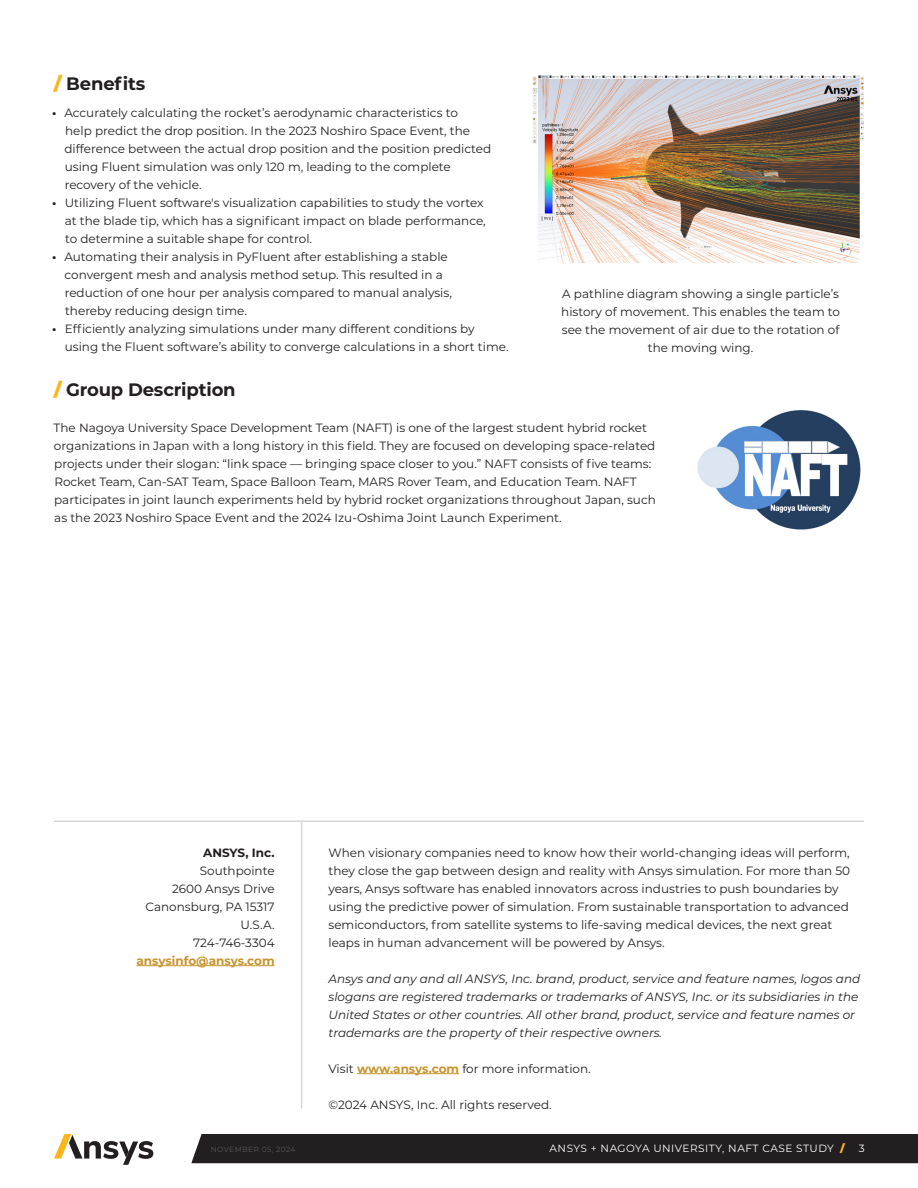
<style>
.page{position:relative;width:918px;height:1188px;background:#fff}
.page>*{position:absolute;margin:0;border:0;box-sizing:border-box;transform-origin:0 0}
.t1{font:700 18px "Montserrat";letter-spacing:-.01em;color:#231f20}
.t2{font:12px/18px "Montserrat";color:#231f20}
.t3{font:italic 12px/18px "Montserrat";color:#231f20}
.t4{font:700 12px "Montserrat";color:#c8942b}
.t5{font:700 12px "Montserrat";color:#231f20}
.t6{font:10.5px "Montserrat";letter-spacing:.05em;color:#fff}
.t7{font:7.5px "Montserrat";letter-spacing:.05em;color:#57585a}
.s1{font-weight:900;color:#fcb61c}
.s2{font-weight:700}
.s3{font-weight:700;color:#c8942b}
</style>
<div class="page">
<div style="left:191px;top:1134px;width:727px;height:29px;background:#231f20"></div>
<svg style="left:54px;top:1134px;width:99px;height:31px"></svg>
<hr style="left:137px;top:965px;width:138px;height:1px;background:#c8942b">
<hr style="left:357px;top:1073px;width:102px;height:1px;background:#c8942b">
<hr style="left:54px;top:820px;width:810px;height:2px;background:#d9d7d5">
<hr style="left:301px;top:822px;width:1px;height:286px;background:#d9d7d5">
<img style="left:533px;top:76px;width:331px;height:186px">
<img style="left:698px;top:410px;width:163px;height:120px">
<h1 class="t1" style="left:54px;top:71px;width:93px"><span class="s1">/</span> Benefits</h1>
<p class="t2" style="left:65px;top:103px;width:428px;text-indent:-12px"><span class="s2">•</span> Accurately calculating the rocket’s aerodynamic characteristics to<br>help predict the drop position. In the 2023 Noshiro Space Event, the difference between the actual drop position and the position predicted using Fluent simulation was only 120 m, leading to the complete recovery of the vehicle.</p>
<p class="t2" style="left:65px;top:193px;width:423px;text-indent:-13px"><span class="s2">•</span> Utilizing Fluent software's visualization capabilities to study the vortex at the blade tip, which has a significant impact on blade performance, to determine a suitable shape for control.</p>
<p class="t2" style="left:65px;top:247px;width:389px;text-indent:-12px"><span class="s2">•</span> Automating their analysis in PyFluent after establishing a stable convergent mesh and analysis method setup. This resulted in a reduction of one hour per analysis compared to manual analysis, thereby reducing design time.</p>
<p class="t2" style="left:65px;top:319px;width:445px;text-indent:-13px"><span class="s2">•</span> Efficiently analyzing simulations under many different conditions by using the Fluent software’s ability to converge calculations in a short time.</p>
<h1 class="t1" style="left:54px;top:377px;width:183px"><span class="s1">/</span> Group Description</h1>
<p class="t2" style="left:54px;top:418px;width:604px">The Nagoya University Space Development Team (NAFT) is one of the largest student hybrid rocket organizations in Japan with a long history in this field. They are focused on developing space-related projects under their slogan: “link space — bringing space closer to you.” NAFT consists of five teams:<br>Rocket Team, Can-SAT Team, Space Balloon Team, MARS Rover Team, and Education Team. NAFT participates in joint launch experiments held by hybrid rocket organizations throughout Japan, such as the 2023 Noshiro Space Event and the 2024 Izu-Oshima Joint Launch Experiment.</p>
<p class="t2" style="left:561px;top:284px;width:280px;text-align:center">A pathline diagram showing a single particle’s history of movement. This enables the team to see the movement of air due to the rotation of the moving wing.</p>
<p class="t5" style="left:203px;top:844px;width:73px">ANSYS, Inc.</p>
<p class="t2" style="left:146px;top:861px;width:131px;text-align:right">Southpointe<br>2600 Ansys Drive<br>Canonsburg, PA 15317<br>U.S.A.<br>724-746-3304</p>
<p class="t4" style="left:137px;top:952px;width:140px">ansysinfo@ansys.com</p>
<p class="t2" style="left:328px;top:843px;width:523px">When visionary companies need to know how their world-changing ideas will perform, they close the gap between design and reality with Ansys simulation. For more than 50 years, Ansys software has enabled innovators across industries to push boundaries by using the predictive power of simulation. From sustainable transportation to advanced semiconductors, from satellite systems to life-saving medical devices, the next great leaps in human advancement will be powered by Ansys.</p>
<p class="t3" style="left:328px;top:969px;width:533px">Ansys and any and all ANSYS, Inc. brand, product, service and feature names, logos and slogans are registered trademarks or trademarks of ANSYS, Inc. or its subsidiaries in the United States or other countries. All other brand, product, service and feature names or trademarks are the property of their respective owners.</p>
<p class="t2" style="left:328px;top:1059px;width:264px">Visit <span class="s3">www.ansys.com</span> for more information.</p>
<p class="t2" style="left:328px;top:1095px;width:225px">©2024 ANSYS, Inc. All rights reserved.</p>
<p class="t7" style="left:211px;top:1144px;width:86px">Novem ber 05, 2024</p>
<p class="t6" style="left:550px;top:1141px;width:297px">ANSYS + NAGOYA UNIVE RSITY, NAFT CASE STUDY <span class="s1">/</span></p>
<p class="t6" style="left:859px;top:1141px;width:7px">3</p>
</div>
